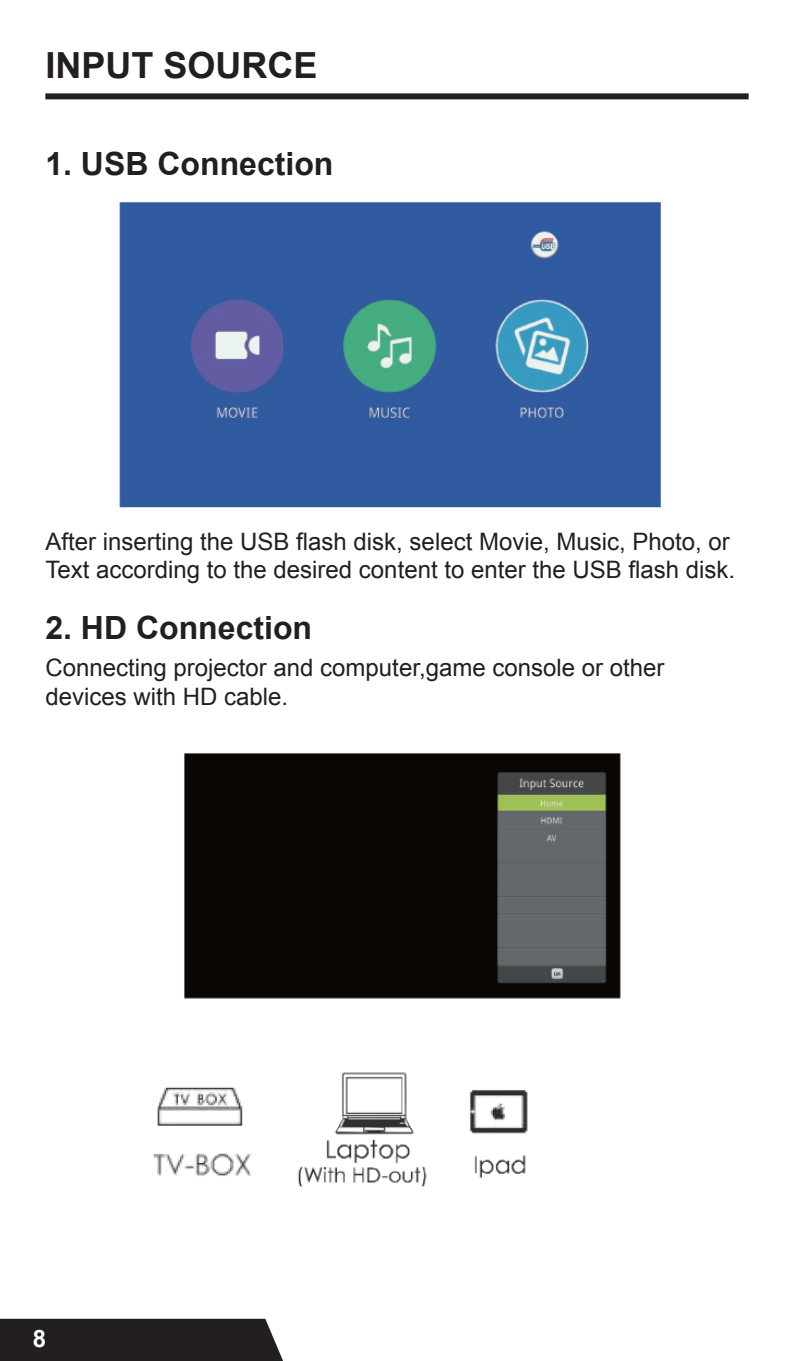
<style>
.page{position:relative;width:794px;height:1361px;background:#fff}
.page>*{position:absolute;margin:0;border:0;box-sizing:border-box;transform-origin:0 0}
.t1{font:700 36px "Arial";color:#231f20}
.t2{font:700 32px "Arial";color:#231f20}
.t3{font:24px/28.8px "Arial";color:#231f20}
.t4{font:700 24px "Arial";color:#fff}
</style>
<div class="page">
<div style="left:0;top:1318px;width:283px;height:43px;background:#231f20"></div>
<div style="left:45px;top:93px;width:703px;height:6px;background:#231f20"></div>
<img style="left:119px;top:196px;width:544px;height:312px">
<img style="left:153px;top:753px;width:468px;height:434px">
<p class="t1" style="left:45px;top:42px;width:274px">INPUT SOURCE</p>
<p class="t2" style="left:45px;top:143px;width:290px">1. USB Connection</p>
<p class="t3" style="left:45px;top:527px;width:691px">After inserting the USB flash disk, select Movie, Music, Photo, or<br>Text according to the desired content to enter the USB flash disk.</p>
<p class="t2" style="left:45px;top:606px;width:268px">2. HD Connection</p>
<p class="t3" style="left:45px;top:653px;width:621px">Connecting projector and computer,game console or other devices with HD cable.</p>
<p class="t4" style="left:33px;top:1323px;width:15px">8</p>
</div>
